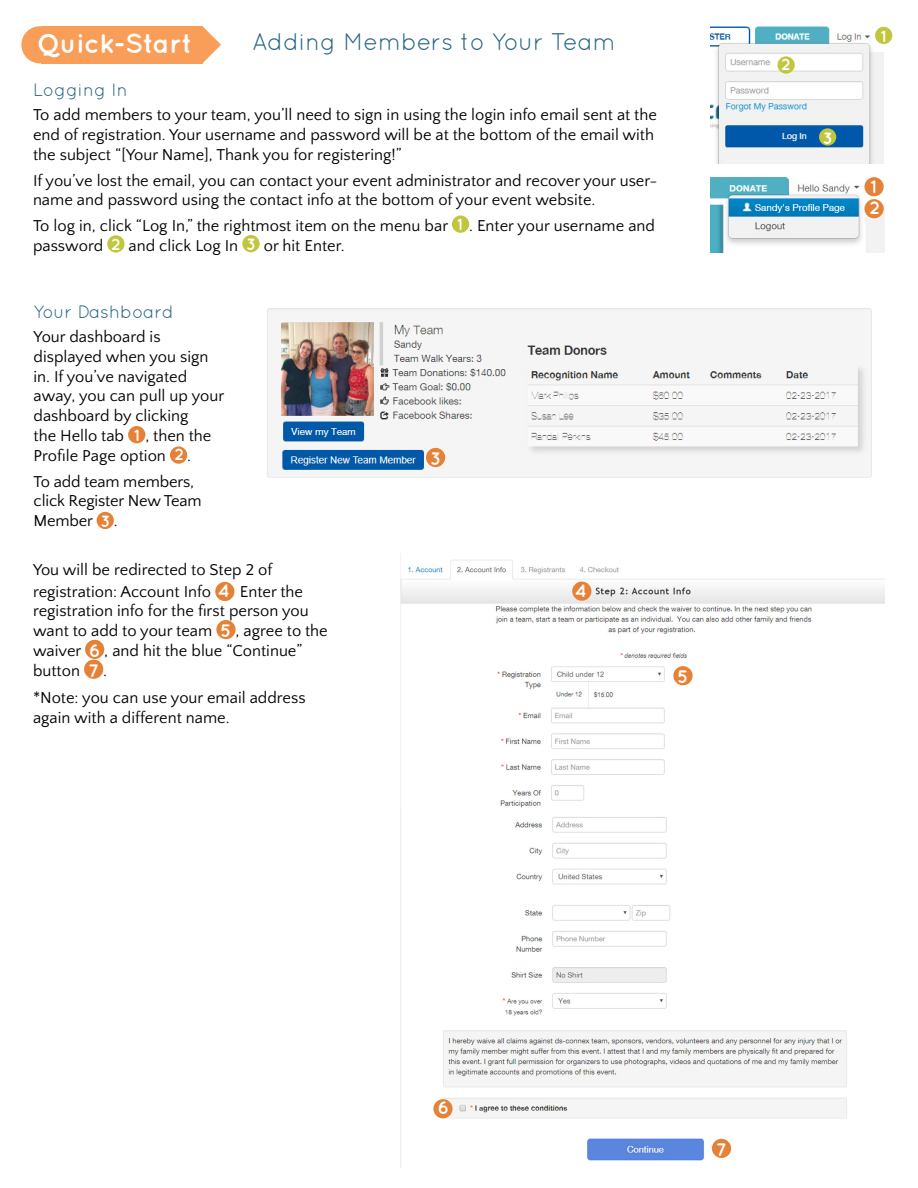
<style>
.page{position:relative;width:918px;height:1188px;background:#fff}
.page>*{position:absolute;margin:0;border:0;box-sizing:border-box;transform-origin:0 0}
.t1{font:700 27px "Quicksand";color:#fff}
.t2{font:24px "Quicksand";color:#246483}
.Section_Header{font:18px "Quicksand";color:#246483}
.t3{font:700 18px "Quicksand";color:#fff}
.Paragraph_Style_1{font:16.5px/19.8px "Quattrocento Sans";color:#000}
.Paragraph{font:16.5px/19.8px "Quattrocento Sans";color:#000}
.t4{font:700 16.2px "Quicksand";color:#fff}
.s1{font-family:"Quicksand";font-weight:700;font-size:16.2px;color:#fff}
.s2{font-family:"Quattrocento Sans";font-weight:400;font-size:16.5px;color:#000}
.s3{font-family:"Quicksand";font-weight:700;font-size:18px;color:#fff}
</style>
<div class="page">
<div style="left:21px;top:26px;width:37px;height:37px;background:#f89e58;border-radius:50%"></div>
<div style="left:41px;top:26px;width:162px;height:37px;background:#f89e58"></div>
<svg style="left:203px;top:27px;width:18px;height:36px"></svg>
<img style="left:710px;top:177px;width:174px;height:76px">
<div style="left:864px;top:199px;width:20px;height:19px;background:#e58237;border-radius:50%"></div>
<img style="left:710px;top:26px;width:174px;height:138px">
<div style="left:864px;top:177px;width:20px;height:19px;background:#e58237;border-radius:50%"></div>
<div style="left:875px;top:27px;width:17px;height:17px;background:#c0c73e;border-radius:50%"></div>
<div style="left:777px;top:56px;width:18px;height:18px;background:#c0c73e;border-radius:50%"></div>
<div style="left:819px;top:128px;width:17px;height:18px;background:#c0c73e;border-radius:50%"></div>
<div style="left:452px;top:216px;width:17px;height:17px;background:#c0c73e;border-radius:50%"></div>
<div style="left:107px;top:235px;width:18px;height:18px;background:#c0c73e;border-radius:50%"></div>
<div style="left:242px;top:235px;width:18px;height:17px;background:#c0c73e;border-radius:50%"></div>
<div style="left:128px;top:426px;width:17px;height:17px;background:#e58237;border-radius:50%"></div>
<div style="left:170px;top:446px;width:17px;height:18px;background:#e58237;border-radius:50%"></div>
<div style="left:97px;top:512px;width:17px;height:17px;background:#e58237;border-radius:50%"></div>
<img style="left:267px;top:308px;width:605px;height:170px">
<div style="left:426px;top:448px;width:19px;height:19px;background:#e58237;border-radius:50%"></div>
<img style="left:401px;top:559px;width:483px;height:602px">
<div style="left:433px;top:1099px;width:20px;height:19px;background:#e58237;border-radius:50%"></div>
<div style="left:673px;top:666px;width:20px;height:19px;background:#e58237;border-radius:50%"></div>
<div style="left:712px;top:1139px;width:19px;height:19px;background:#e58237;border-radius:50%"></div>
<div style="left:215px;top:582px;width:19px;height:19px;background:#e58237;border-radius:50%"></div>
<div style="left:216px;top:620px;width:20px;height:19px;background:#e58237;border-radius:50%"></div>
<div style="left:85px;top:640px;width:19px;height:19px;background:#e58237;border-radius:50%"></div>
<div style="left:84px;top:660px;width:19px;height:19px;background:#e58237;border-radius:50%"></div>
<div style="left:572px;top:582px;width:19px;height:19px;background:#e58237;border-radius:50%"></div>
<p class="t1" style="left:37px;top:28px;width:157px">Quick-Start</p>
<p class="t2" style="left:252px;top:28px;width:365px">Adding Members to Your Team</p>
<p class="Section_Header" style="left:33px;top:79px;width:96px">Logging In</p>
<p class="Paragraph_Style_1" style="left:33px;top:106px;width:625px">To add members to your team, you’ll need to sign in using the login info email sent at the end of registration. Your username and password will be at the bottom of the email with the subject “[Your Name], Thank you for registering!”</p>
<p class="Paragraph_Style_1" style="left:33px;top:171px;width:626px">If you’ve lost the email, you can contact your event administrator and recover your user&shy;name and password using the contact info at the bottom of your event website.</p>
<p class="Paragraph_Style_1" style="left:33px;top:217px;width:417px">To log in, click “Log In,” the rightmost item on the menu bar</p>
<p class="Paragraph_Style_1" style="left:457px;top:217px;width:199px"><span class="s1">1</span> . Enter your username and</p>
<p class="Paragraph_Style_1" style="left:33px;top:236px;width:72px">password</p>
<p class="t4" style="left:111px;top:235px;width:11px">2</p>
<p class="Paragraph_Style_1" style="left:129px;top:236px;width:111px">and click Log In</p>
<p class="t4" style="left:246px;top:235px;width:11px">3</p>
<p class="Paragraph_Style_1" style="left:264px;top:236px;width:82px">or hit Enter.</p>
<p class="Section_Header" style="left:34px;top:301px;width:142px">Your Dashboard</p>
<p class="Paragraph" style="left:34px;top:327px;width:192px">Your dashboard is displayed when you sign in. If you’ve navigated away, you can pull up your dashboard by clicking<br>the Hello tab</p>
<p class="Paragraph_Style_1" style="left:134px;top:426px;width:79px"><span class="s1">1</span> , then the</p>
<p class="Paragraph" style="left:34px;top:446px;width:134px">Profile Page option</p>
<p class="t4" style="left:175px;top:445px;width:18px">2<span class="s2">.</span></p>
<p class="Paragraph" style="left:34px;top:472px;width:169px">To add team members, click Register New Team<br>Member <span class="s1">3</span> .</p>
<p class="Paragraph_Style_1" style="left:33px;top:559px;width:241px;line-height:21.6px">You will be redirected to Step 2 of registration: Account Info <span class="s3">4</span></p>
<p class="Paragraph_Style_1" style="left:33px;top:582px;width:277px;text-indent:207px">Enter the registration info for the first person you want to add to your team</p>
<p class="Paragraph_Style_1" style="left:221px;top:621px;width:109px"><span class="s3">5</span> , agree to the</p>
<p class="Paragraph_Style_1" style="left:33px;top:641px;width:271px">waiver <span class="s3">6</span> , and hit the blue “Continue”</p>
<p class="Paragraph_Style_1" style="left:33px;top:661px;width:49px">button</p>
<p class="t3" style="left:88px;top:660px;width:20px">7 <span class="s2">.</span></p>
<p class="Paragraph_Style_1" style="left:33px;top:688px;width:274px">*Note: you can use your email address again with a different name.</p>
<p class="t3" style="left:430px;top:448px;width:12px">3</p>
<p class="t3" style="left:575px;top:580px;width:13px">4</p>
<p class="t3" style="left:678px;top:666px;width:12px">5</p>
<p class="t4" style="left:781px;top:55px;width:11px">2</p>
<p class="t4" style="left:823px;top:128px;width:11px">3</p>
<p class="t4" style="left:881px;top:26px;width:7px">1</p>
<p class="t3" style="left:870px;top:176px;width:8px">1</p>
<p class="t3" style="left:870px;top:197px;width:12px">2</p>
<p class="t3" style="left:438px;top:1097px;width:13px">6</p>
<p class="t3" style="left:716px;top:1139px;width:12px">7</p>
</div>
